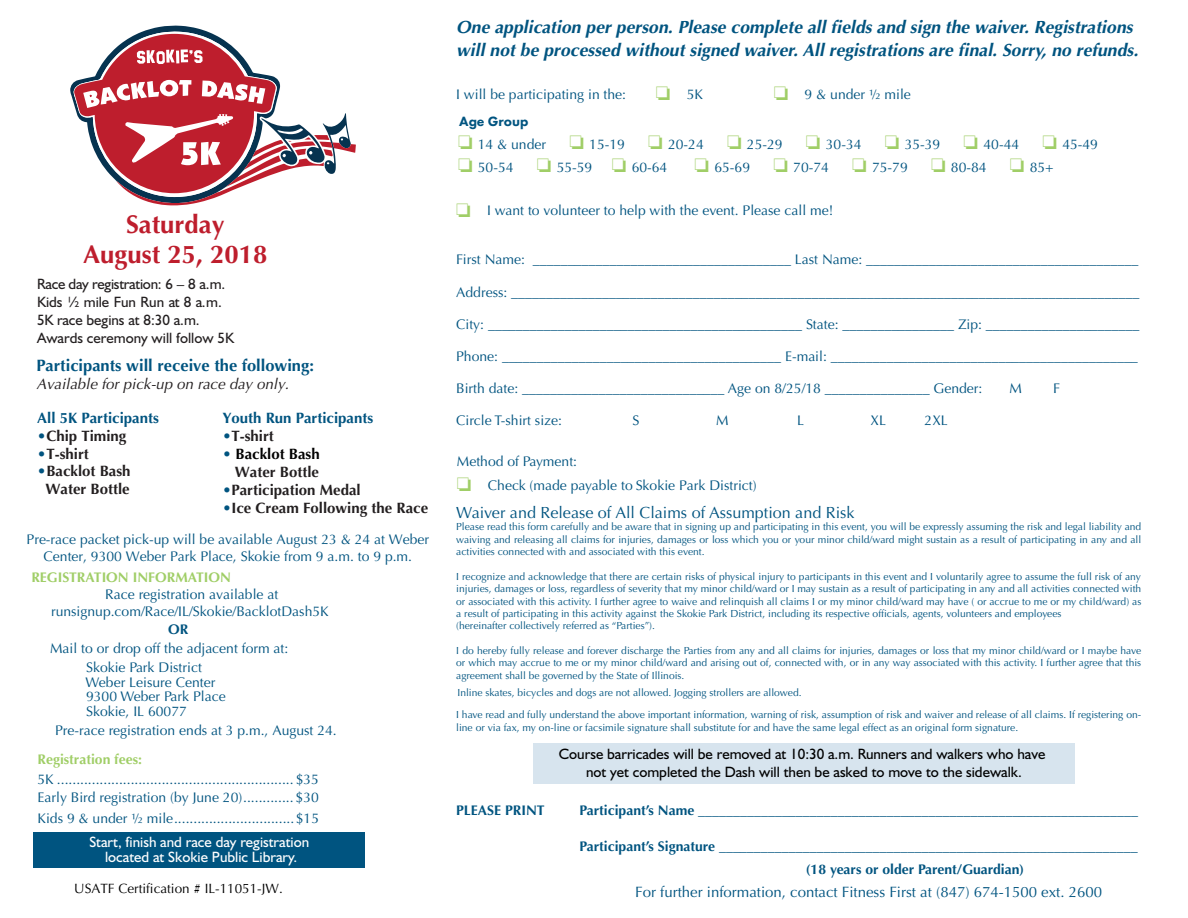
<style>
.page{position:relative;width:1188px;height:918px;background:#fff}
.page>*{position:absolute;margin:0;border:0;box-sizing:border-box;transform-origin:0 0}
.t1{font:700 25.65px/30.9px "Optima";color:#be1e2d;text-align:center}
.t2{font:italic 700 17.7px/23.5px "Optima";color:#005480}
.t3{font:700 16.5px "Optima";color:#005480}
.t4{font:16.2px "Optima";color:#005480}
.t5{font:15px/18px "Humanist 521 BT";color:#000;text-align:center}
.t6{font:15px/18px "Humanist 521 BT";color:#231f20}
.t7{font:700 15px/18px "Optima";color:#231f20;text-align:center}
.t8{font:15px "Optima";color:#005480}
.t9{font:15px/15px "Humanist 521 BT";color:#fff;text-align:center}
.t10{font:700 15px "Optima";color:#005480}
.t11{font:italic 15px "Optima";color:#231f20}
.t12{font:700 15px/18px "Optima";color:#000;text-align:right}
.t13{font:13.95px/14.5px "Optima";color:#005480}
.t14{font:700 13.95px/23.5px "Optima";color:#005480}
.t15{font:700 13.95px "Optima";color:#a0ce67}
.t16{font:800 13.95px "Futura PT";color:#005480}
.t17{font:13.5px "Optima";color:#000}
.t18{font:10.35px/12.3px "Optima";color:#005480;text-align:justify}
.s1{color:#005480}
.s2{color:#231f20}
.s3{color:#a0ce67}
</style>
<div class="page">
<div style="left:533px;top:743px;width:542px;height:41px;background:#d7e4ee"></div>
<div style="left:34px;top:832px;width:331px;height:36px;background:#005480"></div>
<svg style="left:70px;top:25px;width:286px;height:181px"></svg>
<h1 class="t1" style="left:83px;top:209px;width:186px">Saturday<br>August 25, 2018</h1>
<h3 class="t6" style="left:37px;top:275px;width:198px">Race day registration: 6 – 8 a.m.<br>Kids ½ mile Fun Run at 8 a.m.<br>5K race begins at 8:30 a.m.<br>Awards ceremony will follow 5K</h3>
<h3 class="t3" style="left:36px;top:356px;width:279px">Participants will receive the following:</h3>
<h3 class="t11" style="left:36px;top:375px;width:254px">Available for pick-up on race day only.</h3>
<h3 class="t10" style="left:222px;top:410px;width:152px">Youth Run Participants</h3>
<h3 class="t7" style="left:222px;top:428px;width:53px"><span class="s1">•</span>T-shirt</h3>
<h3 class="t12" style="left:222px;top:446px;width:99px"><span class="s1">•</span> Backlot Bash<br><span class="s2">Water Bottle</span></h3>
<h3 class="t7" style="left:222px;top:482px;width:140px"><span class="s1">•</span>Participation Medal</h3>
<h3 class="t7" style="left:222px;top:500px;width:207px"><span class="s1">•</span>Ice Cream Following the Race</h3>
<h3 class="t10" style="left:37px;top:410px;width:123px">All 5K Participants</h3>
<h3 class="t7" style="left:37px;top:428px;width:91px"><span class="s1">•</span>Chip Timing</h3>
<h3 class="t7" style="left:37px;top:446px;width:53px"><span class="s1">•</span>T-shirt</h3>
<h3 class="t7" style="left:37px;top:462px;width:95px"><span class="s1">•</span>Backlot Bash<br>Water Bottle</h3>
<h3 class="t13" style="left:27px;top:532px;width:404px;line-height:16.8px;text-align:center">Pre-race packet pick-up will be available August 23 &amp; 24 at Weber<br>Center, 9300 Weber Park Place, Skokie from 9 a.m. to 9 p.m.</h3>
<h3 class="t15" style="left:31px;top:569px;width:201px">REGISTRATION INFORMATION</h3>
<h3 class="t13" style="left:51px;top:586px;width:279px;line-height:16.8px;text-align:center">Race registration available at runsignup.com/Race/IL/Skokie/BacklotDash5K</h3>
<h3 class="t14" style="left:168px;top:617px;width:22px">OR</h3>
<h3 class="t13" style="left:86px;top:660px;width:142px">Skokie Park District<br>Weber Leisure Center<br>9300 Weber Park Place<br>Skokie, IL 60077</h3>
<h3 class="t13" style="left:55px;top:723px;width:283px">Pre-race registration ends at 3 p.m., August 24.</h3>
<h3 class="t15" style="left:38px;top:751px;width:106px">Registration fees:</h3>
<h3 class="t13" style="left:38px;top:772px;width:283px">5K ............................................................. $35</h3>
<h3 class="t13" style="left:38px;top:811px;width:283px">Kids 9 &amp; under ½ mile...............................$15</h3>
<h3 class="t13" style="left:50px;top:641px;width:240px">Mail to or drop off the adjacent form at:</h3>
<h3 class="t13" style="left:38px;top:791px;width:283px">Early Bird registration (by June 20)............. $30</h3>
<h3 class="t9" style="left:89px;top:834px;width:221px">Start, finish and race day registration located at Skokie Public Library.</h3>
<h3 class="t17" style="left:74px;top:881px;width:210px">USATF Certification # IL-11051-JW.</h3>
<h2 class="t2" style="left:456px;top:15px;width:684px">One application per person. Please complete all fields and sign the waiver. Registrations will not be processed without signed waiver. All registrations are final. Sorry, no refunds.</h2>
<h3 class="t13" style="left:456px;top:87px;width:171px">I will be participating in the:</h3>
<h3 class="t13" style="left:656px;top:87px;width:49px"><span class="s3">❏</span> 5K</h3>
<h3 class="t13" style="left:774px;top:87px;width:139px"><span class="s3">❏</span> 9 &amp; under ½ mile</h3>
<h3 class="t16" style="left:459px;top:113px;width:71px">Age Group</h3>
<h3 class="t13" style="left:458px;top:133px;width:642px;line-height:23px"><span class="s3">❏</span> 14 &amp; under <span class="s3">❏</span> 15-19 <span class="s3">❏</span> 20-24 <span class="s3">❏</span> 25-29 <span class="s3">❏</span> 30-34 <span class="s3">❏</span> 35-39 <span class="s3">❏</span> 40-44 <span class="s3">❏</span> 45-49 <span class="s3">❏</span> 50-54 <span class="s3">❏</span> 55-59 <span class="s3">❏</span> 60-64</h3>
<h3 class="t13" style="left:695px;top:160px;width:361px"><span class="s3">❏</span> 65-69 <span class="s3">❏</span> 70-74 <span class="s3">❏</span> 75-79 <span class="s3">❏</span> 80-84 <span class="s3">❏</span> 85+</h3>
<h3 class="t13" style="left:456px;top:203px;width:379px"><span class="s3">❏</span> I want to volunteer to help with the event. Please call me!</h3>
<h3 class="t13" style="left:456px;top:253px;width:684px">First Name: _____________________________________ Last Name: _______________________________________</h3>
<h3 class="t13" style="left:456px;top:285px;width:685px">Address: __________________________________________________________________________________________</h3>
<h3 class="t13" style="left:456px;top:317px;width:685px">City: _____________________________________________ State: ________________ Zip: ______________________</h3>
<h3 class="t13" style="left:456px;top:349px;width:683px">Phone: ________________________________________ E-mail: ____________________________________________</h3>
<h3 class="t13" style="left:456px;top:381px;width:528px">Birth date: _____________________________ Age on 8/25/18 _______________ Gender:</h3>
<h3 class="t13" style="left:1010px;top:381px;width:14px">M</h3>
<h3 class="t13" style="left:1053px;top:381px;width:8px">F</h3>
<h3 class="t13" style="left:456px;top:414px;width:107px">Circle T-shirt size:</h3>
<h3 class="t13" style="left:633px;top:414px;width:8px">S</h3>
<h3 class="t13" style="left:716px;top:414px;width:14px">M</h3>
<h3 class="t13" style="left:797px;top:414px;width:8px">L</h3>
<h3 class="t13" style="left:871px;top:414px;width:17px">XL</h3>
<h3 class="t13" style="left:925px;top:414px;width:25px">2XL</h3>
<h3 class="t13" style="left:457px;top:450px;width:301px;line-height:23.5px">Method of Payment:<br><span class="s3">❏</span> Check (made payable to Skokie Park District)</h3>
<h3 class="t4" style="left:456px;top:503px;width:400px">Waiver and Release of All Claims of Assumption and Risk</h3>
<p class="t18" style="left:456px;top:521px;width:687px">Please read this form carefully and be aware that in signing up and participating in this event, you will be expressly assuming the risk and legal liability and waiving and releasing all claims for injuries, damages or loss which you or your minor child/ward might sustain as a result of participating in any and all activities connected with and associated with this event.</p>
<p class="t18" style="left:456px;top:570px;width:687px;text-align:left">I recognize and acknowledge that there are certain risks of physical injury to participants in this event and I voluntarily agree to assume the full risk of any injuries, damages or loss, regardless of severity that my minor child/ward or I may sustain as a result of participating in any and all activities connected with or associated with this activity. I further agree to waive and relinquish all claims I or my minor child/ward may have ( or accrue to me or my child/ward) as a result of participating in this activity against the Skokie Park District, including its respective officials, agents, volunteers and employees<br>(hereinafter collectively referred as “Parties”).</p>
<p class="t18" style="left:456px;top:644px;width:687px">I do hereby fully release and forever discharge the Parties from any and all claims for injuries, damages or loss that my minor child/ward or I maybe have or which may accrue to me or my minor child/ward and arising out of, connected with, or in any way associated with this activity. I further agree that this agreement shall be governed by the State of Illinois.</p>
<p class="t18" style="left:456px;top:709px;width:686px">I have read and fully understand the above important information, warning of risk, assumption of risk and waiver and release of all claims. If registering on&shy;line or via fax, my on-line or facsimile signature shall substitute for and have the same legal effect as an original form signature.</p>
<p class="t18" style="left:458px;top:686px;width:346px">Inline skates, bicycles and dogs are not allowed. Jogging strollers are allowed.</p>
<h3 class="t5" style="left:559px;top:745px;width:488px">Course barricades will be removed at 10:30 a.m. Runners and walkers who have not yet completed the Dash will then be asked to move to the sidewalk.</h3>
<h3 class="t14" style="left:456px;top:799px;width:90px">PLEASE PRINT</h3>
<h3 class="t14" style="left:580px;top:799px;width:560px">Participant’s Name _______________________________________________________________</h3>
<h3 class="t14" style="left:806px;top:834px;width:333px;text-indent:-226px">Participant’s Signature ____________________________________________________________ (18 years or older Parent/Guardian)</h3>
<h3 class="t8" style="left:635px;top:883px;width:468px">For further information, contact Fitness First at (847) 674-1500 ext. 2600</h3>
</div>
